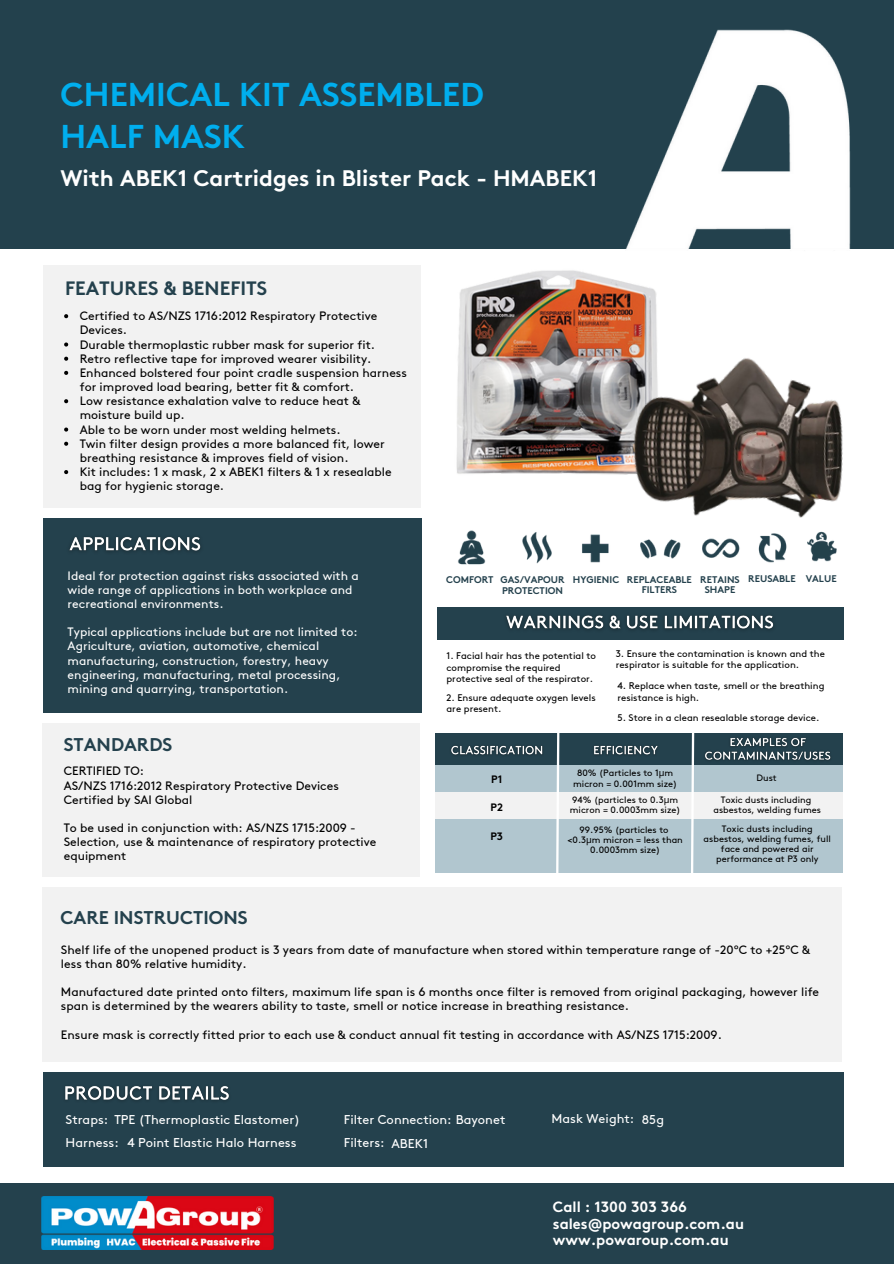
<style>
.page{position:relative;width:894px;height:1264px;background:#fff}
.page>*{position:absolute;margin:0;border:0;box-sizing:border-box;transform-origin:0 0}
.t1{font:700 33px/42.8px "Brown Pro";color:#00aeee}
.t2{font:700 22.5px "Brown Pro";color:#fff}
.t3{font:700 19.35px "Brown Pro";color:#24414d}
.t4{font:700 18.45px "Brown Pro";color:#24414d}
.t5{font:700 14.85px/16.8px "Brown Pro";color:#fff}
.t6{font:12.75px "Brown";color:#fff}
.t7{font:12.15px/14.1px "Brown";color:#000}
.t8{font:12.15px/14.1px "Brown";color:#fff}
.t9{font:700 10.8px "Brown Pro";color:#000}
.t10{font:9.6px/11.6px "Brown";color:#000}
.t11{font:700 9.6px "Brown Pro";color:#24414d}
.t12{font:9.15px/10.1px "Brown";color:#000;text-align:center}
.s1{font-family:"Noto Sans"}
</style>
<div class="page">
<div style="left:0;top:0;width:893px;height:248px;background:#23414d"></div>
<img style="left:623px;top:29px;width:239px;height:220px">
<div style="left:0;top:1183px;width:893px;height:80px;background:#24414d"></div>
<img style="left:42px;top:1196px;width:231px;height:53px">
<div style="left:43px;top:265px;width:378px;height:242px;background:#f2f2f2"></div>
<img style="left:456px;top:270px;width:201px;height:205px">
<img style="left:610px;top:310px;width:233px;height:208px">
<div style="left:43px;top:518px;width:378px;height:194px;background:#24414d"></div>
<img style="left:69px;top:537px;width:132px;height:15px">
<div style="left:42px;top:722px;width:377px;height:154px;background:#f2f2f2"></div>
<svg style="left:64px;top:314px;width:4px;height:4px"></svg>
<svg style="left:64px;top:342px;width:4px;height:4px"></svg>
<svg style="left:64px;top:357px;width:4px;height:4px"></svg>
<svg style="left:64px;top:371px;width:4px;height:4px"></svg>
<svg style="left:64px;top:399px;width:4px;height:4px"></svg>
<svg style="left:64px;top:427px;width:4px;height:4px"></svg>
<svg style="left:64px;top:441px;width:4px;height:5px"></svg>
<svg style="left:64px;top:470px;width:4px;height:4px"></svg>
<img style="left:458px;top:530px;width:28px;height:35px">
<img style="left:522px;top:532px;width:30px;height:32px">
<img style="left:582px;top:516px;width:32px;height:47px">
<img style="left:634px;top:516px;width:49px;height:43px">
<img style="left:702px;top:538px;width:38px;height:20px">
<img style="left:758px;top:533px;width:29px;height:30px">
<img style="left:807px;top:531px;width:30px;height:31px">
<div style="left:43px;top:1071px;width:800px;height:95px;background:#24414d"></div>
<img style="left:65px;top:1086px;width:164px;height:15px">
<div style="left:42px;top:886px;width:799px;height:175px;background:#f2f2f2"></div>
<div style="left:437px;top:607px;width:406px;height:32px;background:#24414d"></div>
<img style="left:506px;top:615px;width:268px;height:15px">
<div style="left:435px;top:762px;width:407px;height:33px;background:#b1c6cf"></div>
<div style="left:435px;top:792px;width:407px;height:33px;background:#f2f2f2"></div>
<div style="left:435px;top:819px;width:407px;height:54px;background:#b1c6cf"></div>
<div style="left:435px;top:733px;width:408px;height:31px;background:#24414d"></div>
<img style="left:451px;top:745px;width:92px;height:10px">
<img style="left:594px;top:745px;width:64px;height:10px">
<img style="left:699px;top:738px;width:134px;height:27px">
<svg style="left:554px;top:733px;width:6px;height:140px"></svg>
<svg style="left:689px;top:733px;width:6px;height:140px"></svg>
<h3 class="t1" style="left:60px;top:76px;width:425px">CHEMICAL KIT ASSEMBLED<br>HALF MASK</h3>
<h1 class="t2" style="left:60px;top:169px;width:538px">With ABEK1 Cartridges in Blister Pack - HMABEK1</h1>
<p class="t3" style="left:65px;top:280px;width:204px">FEATURES &amp; BENEFITS</p>
<p class="t7" style="left:80px;top:308px;width:299px">Certified to AS/NZS 1716:2012 Respiratory Protective<br>Devices.</p>
<p class="t7" style="left:80px;top:336px;width:296px">Durable thermoplastic rubber mask for superior fit.</p>
<p class="t7" style="left:80px;top:350px;width:293px">Retro reflective tape for improved wearer visibility.</p>
<p class="t7" style="left:80px;top:365px;width:329px">Enhanced bolstered four point cradle suspension harness for improved load bearing, better fit &amp; comfort.</p>
<p class="t7" style="left:80px;top:393px;width:282px">Low resistance exhalation valve to reduce heat &amp; moisture build up.</p>
<p class="t7" style="left:80px;top:421px;width:262px">Able to be worn under most welding helmets.</p>
<p class="t7" style="left:80px;top:435px;width:306px">Twin filter design provides a more balanced fit, lower breathing resistance &amp; improves field of vision.</p>
<p class="t7" style="left:80px;top:464px;width:313px">Kit includes: 1 x mask, 2 x ABEK1 filters &amp; 1 x resealable bag for hygienic storage.</p>
<p class="t8" style="left:68px;top:567px;width:292px">Ideal for protection against risks associated with a wide range of applications in both workplace and recreational environments.</p>
<p class="t8" style="left:68px;top:624px;width:291px">Typical applications include but are not limited to:<br>Agriculture, aviation, automotive, chemical manufacturing, construction, forestry, heavy</p>
<p class="t8" style="left:68px;top:666px;width:274px">engineering, manufacturing, metal processing, mining and quarrying, transportation.</p>
<p class="t4" style="left:64px;top:736px;width:110px">STANDARDS</p>
<p class="t7" style="left:64px;top:763px;width:82px">CERTIFIED TO:</p>
<p class="t7" style="left:64px;top:777px;width:276px">AS/NZS 1716:2012 Respiratory Protective Devices</p>
<p class="t7" style="left:64px;top:791px;width:130px">Certified by SAI Global</p>
<p class="t7" style="left:64px;top:820px;width:293px">To be used in conjunction with: AS/NZS 1715:2009 -</p>
<p class="t7" style="left:64px;top:834px;width:314px">Selection, use &amp; maintenance of respiratory protective equipment</p>
<p class="t4" style="left:60px;top:909px;width:189px">CARE INSTRUCTIONS</p>
<p class="t11" style="left:446px;top:575px;width:49px">COMFORT</p>
<p class="t11" style="left:500px;top:576px;width:66px">GAS/VAPOUR</p>
<p class="t11" style="left:502px;top:586px;width:62px">PROTECTION</p>
<p class="t11" style="left:572px;top:575px;width:48px">HYGIENIC</p>
<p class="t11" style="left:700px;top:575px;width:41px">RETAINS</p>
<p class="t11" style="left:704px;top:586px;width:32px">SHAPE</p>
<p class="t11" style="left:626px;top:575px;width:66px">REPLACEABLE</p>
<p class="t11" style="left:641px;top:586px;width:37px">FILTERS</p>
<p class="t11" style="left:748px;top:574px;width:49px">REUSABLE</p>
<p class="t11" style="left:805px;top:574px;width:33px">VALUE</p>
<p class="t10" style="left:446px;top:649px;width:151px">1. Facial hair has the potential to compromise the required protective seal of the respirator.</p>
<p class="t10" style="left:615px;top:647px;width:211px">3. Ensure the contamination is known and the respirator is suitable for the application.</p>
<p class="t10" style="left:446px;top:690px;width:151px">2. Ensure adequate oxygen levels are present.</p>
<p class="t10" style="left:617px;top:679px;width:208px">4. Replace when taste, smell or the breathing resistance is high.</p>
<p class="t10" style="left:617px;top:711px;width:203px">5. Store in a clean resealable storage device.</p>
<p class="t9" style="left:491px;top:775px;width:13px">P1</p>
<p class="t9" style="left:490px;top:802px;width:14px">P2</p>
<p class="t9" style="left:490px;top:831px;width:14px">P3</p>
<h3 class="t12" style="left:577px;top:767px;width:98px">80% (Particles to 1<span class="s1">μ</span>m</h3>
<p class="t12" style="left:573px;top:778px;width:105px">micron = 0.001mm size)</p>
<p class="t12" style="left:572px;top:794px;width:107px">94% (particles to 0.3<span class="s1">μ</span>m</p>
<p class="t12" style="left:569px;top:804px;width:112px">micron = 0.0003mm size)</p>
<p class="t12" style="left:579px;top:824px;width:91px">99.95% (particles to</p>
<p class="t12" style="left:567px;top:834px;width:117px">&lt;0.3<span class="s1">μ</span>m micron = less than<br>0.0003mm size)</p>
<p class="t12" style="left:756px;top:772px;width:22px">Dust</p>
<p class="t12" style="left:720px;top:794px;width:92px">Toxic dusts including</p>
<p class="t12" style="left:713px;top:804px;width:109px">asbestos, welding fumes</p>
<p class="t12" style="left:703px;top:823px;width:129px">Toxic dusts including asbestos, welding fumes, full face and powered air performance at P3 only</p>
<p class="t7" style="left:61px;top:941px;width:750px">Shelf life of the unopened product is 3 years from date of manufacture when stored within temperature range of -20ºC to +25ºC &amp; less than 80% relative humidity.</p>
<p class="t7" style="left:61px;top:983px;width:759px">Manufactured date printed onto filters, maximum life span is 6 months once filter is removed from original packaging, however life span is determined by the wearers ability to taste, smell or notice increase in breathing resistance.</p>
<p class="t7" style="left:61px;top:1026px;width:662px">Ensure mask is correctly fitted prior to each use &amp; conduct annual fit testing in accordance with AS/NZS 1715:2009.</p>
<p class="t6" style="left:66px;top:1109px;width:44px">Straps:</p>
<p class="t6" style="left:114px;top:1109px;width:187px">TPE (Thermoplastic Elastomer)</p>
<p class="t6" style="left:66px;top:1133px;width:55px">Harness:</p>
<p class="t6" style="left:127px;top:1133px;width:170px">4 Point Elastic Halo Harness</p>
<p class="t6" style="left:344px;top:1109px;width:163px">Filter Connection: Bayonet</p>
<p class="t6" style="left:344px;top:1133px;width:42px">Filters:</p>
<p class="t6" style="left:391px;top:1133px;width:38px">ABEK1</p>
<p class="t6" style="left:551px;top:1108px;width:84px">Mask Weight:</p>
<p class="t6" style="left:641px;top:1109px;width:24px">85g</p>
<p class="t5" style="left:552px;top:1199px;width:193px">Call : 1300 303 366 sales@powagroup.com.au www.powaroup.com.au</p>
</div>
